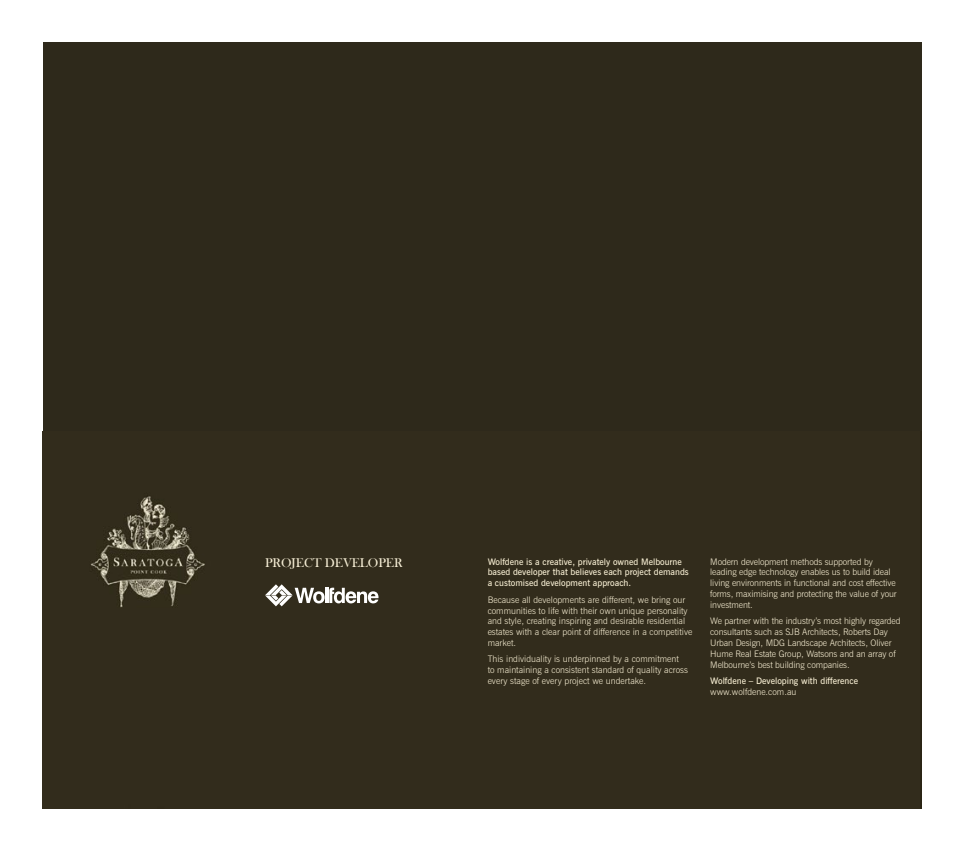
<style>
.page{position:relative;width:964px;height:851px;background:#fff}
.page>*{position:absolute;margin:0;border:0;box-sizing:border-box;transform-origin:0 0}
.subheading{font:13px "Bask Old Face";color:#f5edd4}
.bodycopy_rev{font:300 9px/10.8px "News Gothic BT";letter-spacing:-.01em;color:#f5ecd1}
.intro_copy_rev{font:600 9px/10.8px "News Gothic BT";color:#f5ecd1}
.s1{font-weight:300}
</style>
<div class="page">
<div style="left:43px;top:43px;width:878px;height:765px;background:#2e291b"></div>
<img style="left:90px;top:496px;width:289px;height:112px">
<svg style="left:265px;top:584px;width:113px;height:22px"></svg>
<p class="subheading" style="left:265px;top:555px;width:139px">PROJECT DEVELOPER</p>
<p class="intro_copy_rev" style="left:488px;top:556px;width:203px">Wolfdene is a creative, privately owned Melbourne based developer that believes each project demands a customised development approach.</p>
<p class="bodycopy_rev" style="left:488px;top:594px;width:206px">Because all developments are different, we bring our communities to life with their own unique personality and style, creating inspiring and desirable residential estates with a clear point of difference in a competitive market.</p>
<p class="bodycopy_rev" style="left:488px;top:653px;width:202px">This individuality is underpinned by a commitment to maintaining a consistent standard of quality across every stage of every project we undertake.</p>
<p class="bodycopy_rev" style="left:710px;top:556px;width:188px">Modern development methods supported by leading edge technology enables us to build ideal living environments in functional and cost effective forms, maximising and protecting the value of your investment.</p>
<p class="bodycopy_rev" style="left:710px;top:615px;width:192px">We partner with the industry’s most highly regarded consultants such as SJB Architects, Roberts Day Urban Design, MDG Landscape Architects, Oliver Hume Real Estate Group, Watsons and an array of Melbourne’s best building companies.</p>
<p class="intro_copy_rev" style="left:710px;top:675px;width:149px">Wolfdene – Developing with difference <span class="s1">www.wolfdene.com.au</span></p>
</div>
